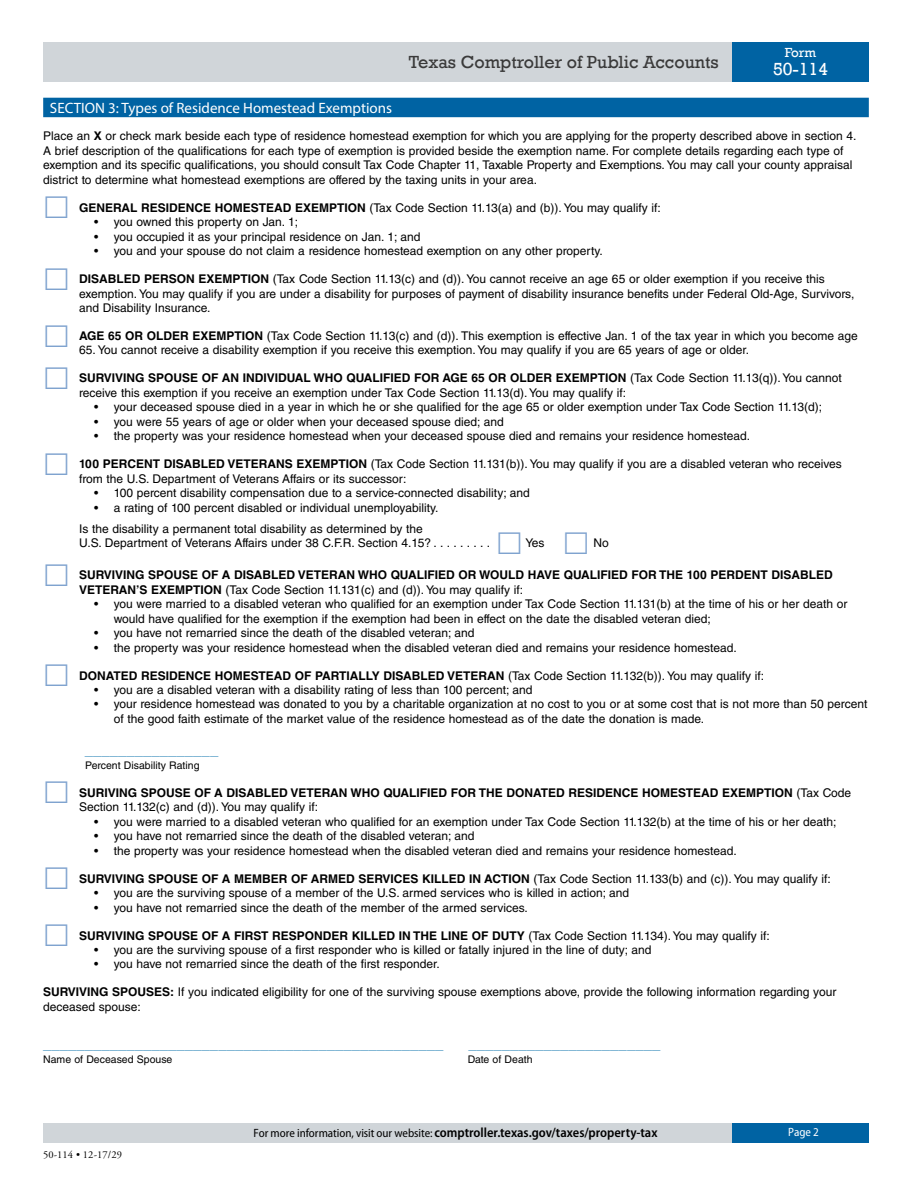
<style>
.page{position:relative;width:918px;height:1188px;background:#fff}
.page>*{position:absolute;margin:0;border:0;box-sizing:border-box;transform-origin:0 0}
.t1{font:18px "Rockwell";color:#3a3a3a}
.t2{font:18px "Rockwell";color:#fff}
.t3{font:15px "Helvetica LT Std";color:#5fa3c9}
.Divider_Bar{font:15px "Myriad Pro";color:#fff}
.t4{font:600 semi-condensed 13.5px "Myriad Pro";color:#000}
.t5{font:13.5px "Rockwell";color:#fff}
.Body_text{font:12px/14.4px "Helvetica LT Std";color:#000}
.temp_box_indent{font:12px/14.4px "Helvetica LT Std";color:#000}
.temp_box_indent-2{font:700 12px/14.4px "Helvetica LT Std";color:#000}
.t6{font:semi-condensed 12px "Myriad Pro";color:#fff}
.t7{font:10.5px "Helvetica LT Std";color:#000}
.t8{font:10.5px "Adobe Garamond Pro";letter-spacing:.01em;color:#000}
.s1{font-weight:700}
.s2{font-weight:400}
.s3{font-weight:400;font-size:12px}
</style>
<div class="page">
<div style="left:43px;top:42px;width:689px;height:39px;background:#d0d5d9"></div>
<div style="left:732px;top:42px;width:137px;height:39px;background:#0063a3"></div>
<div style="left:43px;top:1123px;width:689px;height:19px;background:#d0d5d9"></div>
<div style="left:732px;top:1123px;width:137px;height:19px;background:#0063a3"></div>
<div style="left:43px;top:98px;width:826px;height:19px;background:#0063a3"></div>
<h1 class="t1" style="left:409px;top:51px;width:311px">Texas Comptroller of Public Accounts</h1>
<p class="t5" style="left:785px;top:45px;width:33px">Form</p>
<h1 class="t2" style="left:773px;top:59px;width:57px">50-114</h1>
<h2 class="Divider_Bar" style="left:50px;top:98px;width:344px">SECTION 3: Types of Residence Homestead Exemptions</h2>
<p class="Body_text" style="left:43px;top:129px;width:815px">Place an <span class="s1">X</span> or check mark beside each type of residence homestead exemption for which you are applying for the property described above in section 4.<br>A brief description of the qualifications for each type of exemption is provided beside the exemption name. For complete details regarding each type of exemption and its specific qualifications, you should consult Tax Code Chapter 11, Taxable Property and Exemptions. You may call your county appraisal district to determine what homestead exemptions are offered by the taxing units in your area.</p>
<p class="temp_box_indent" style="left:79px;top:200px;width:583px"><span class="s1">GENERAL RESIDENCE HOMESTEAD EXEMPTION</span> (Tax Code Section 11.13(a) and (b)). You may qualify if:</p>
<p class="Body_text" style="left:94px;top:215px;width:206px">• you owned this property on Jan. 1;</p>
<p class="Body_text" style="left:94px;top:229px;width:328px">• you occupied it as your principal residence on Jan. 1; and</p>
<p class="Body_text" style="left:94px;top:244px;width:510px">• you and your spouse do not claim a residence homestead exemption on any other property.</p>
<p class="temp_box_indent" style="left:79px;top:272px;width:777px"><span class="s1">DISABLED PERSON EXEMPTION</span> (Tax Code Section 11.13(c) and (d)). You cannot receive an age 65 or older exemption if you receive this exemption. You may qualify if you are under a disability for purposes of payment of disability insurance benefits under Federal Old-Age, Survivors, and Disability Insurance.</p>
<p class="temp_box_indent" style="left:79px;top:329px;width:780px"><span class="s1">AGE 65 OR OLDER EXEMPTION</span> (Tax Code Section 11.13(c) and (d)). This exemption is effective Jan. 1 of the tax year in which you become age</p>
<p class="temp_box_indent" style="left:79px;top:343px;width:671px">65. You cannot receive a disability exemption if you receive this exemption. You may qualify if you are 65 years of age or older.</p>
<p class="temp_box_indent" style="left:79px;top:371px;width:764px"><span class="s1">SURVIVING SPOUSE OF AN INDIVIDUAL WHO QUALIFIED FOR AGE 65 OR OLDER EXEMPTION</span> (Tax Code Section 11.13(q)). You cannot receive this exemption if you receive an exemption under Tax Code Section 11.13(d). You may qualify if:</p>
<p class="Body_text" style="left:94px;top:400px;width:730px">• your deceased spouse died in a year in which he or she qualified for the age 65 or older exemption under Tax Code Section 11.13(d);</p>
<p class="Body_text" style="left:94px;top:414px;width:411px">• you were 55 years of age or older when your deceased spouse died; and</p>
<p class="Body_text" style="left:94px;top:429px;width:657px">• the property was your residence homestead when your deceased spouse died and remains your residence homestead.</p>
<p class="temp_box_indent" style="left:79px;top:457px;width:764px"><span class="s1">100 PERCENT DISABLED VETERANS EXEMPTION</span> (Tax Code Section 11.131(b)). You may qualify if you are a disabled veteran who receives from the U.S. Department of Veterans Affairs or its successor:</p>
<p class="Body_text" style="left:94px;top:486px;width:437px">• 100 percent disability compensation due to a service-connected disability; and</p>
<p class="Body_text" style="left:79px;top:497px;width:361px;line-height:21.1px;text-indent:15px">• a rating of 100 percent disabled or individual unemployability.<br>Is the disability a permanent total disability as determined by the</p>
<p class="Body_text" style="left:79px;top:536px;width:359px">U.S. Department of Veterans Affairs under 38 C.F.R. Section 4.15? ........</p>
<p class="Body_text" style="left:526px;top:536px;width:20px">Yes</p>
<p class="Body_text" style="left:593px;top:536px;width:17px">No</p>
<p class="temp_box_indent-2" style="left:79px;top:568px;width:755px">SURVIVING SPOUSE OF A DISABLED VETERAN WHO QUALIFIED OR WOULD HAVE QUALIFIED FOR THE 100 PERDENT DISABLED<br>VETERAN’S EXEMPTION <span class="s2">(Tax Code Section 11.131(c) and (d)). You may qualify if:</span></p>
<p class="Body_text" style="left:114px;top:597px;width:735px;text-indent:-20px">• you were married to a disabled veteran who qualified for an exemption under Tax Code Section 11.131(b) at the time of his or her death or would have qualified for the exemption if the exemption had been in effect on the date the disabled veteran died;</p>
<p class="Body_text" style="left:94px;top:626px;width:382px">• you have not remarried since the death of the disabled veteran; and</p>
<p class="Body_text" style="left:94px;top:640px;width:644px">• the property was your residence homestead when the disabled veteran died and remains your residence homestead.</p>
<p class="temp_box_indent-2" style="left:79px;top:668px;width:686px">DONATED RESIDENCE HOMESTEAD OF PARTIALLY DISABLED VETERAN <span class="s2">(Tax Code Section 11.132(b)). You may qualify if:</span></p>
<p class="Body_text" style="left:94px;top:683px;width:440px">• you are a disabled veteran with a disability rating of less than 100 percent; and</p>
<p class="Body_text" style="left:114px;top:697px;width:755px;text-indent:-20px">• your residence homestead was donated to you by a charitable organization at no cost to you or at some cost that is not more than 50 percent of the good faith estimate of the market value of the residence homestead as of the date the donation is made.</p>
<p class="t3" style="left:85px;top:741px;width:135px">________________</p>
<p class="t7" style="left:85px;top:759px;width:116px">Percent Disability Rating</p>
<p class="temp_box_indent-2" style="left:79px;top:785px;width:774px">SURIVING SPOUSE OF A DISABLED VETERAN WHO QUALIFIED FOR THE DONATED RESIDENCE HOMESTEAD EXEMPTION <span class="s2">(Tax Code<br>Section 11.132(c) and (d)). You may qualify if:</span></p>
<p class="Body_text" style="left:94px;top:814px;width:744px">• you were married to a disabled veteran who qualified for an exemption under Tax Code Section 11.132(b) at the time of his or her death;</p>
<p class="Body_text" style="left:94px;top:829px;width:382px">• you have not remarried since the death of the disabled veteran; and</p>
<p class="Body_text" style="left:94px;top:843px;width:644px">• the property was your residence homestead when the disabled veteran died and remains your residence homestead.</p>
<p class="temp_box_indent-2" style="left:79px;top:871px;width:753px">SURVIVING SPOUSE OF A MEMBER OF ARMED SERVICES KILLED IN ACTION <span class="s2">(Tax Code Section 11.133(b) and (c)). You may qualify if:</span></p>
<p class="Body_text" style="left:94px;top:886px;width:536px">• you are the surviving spouse of a member of the U.S. armed services who is killed in action; and</p>
<p class="Body_text" style="left:94px;top:900px;width:435px">• you have not remarried since the death of the member of the armed services.</p>
<p class="temp_box_indent-2" style="left:79px;top:928px;width:692px">SURVIVING SPOUSE OF A FIRST RESPONDER KILLED IN THE LINE OF DUTY <span class="s2">(Tax Code Section 11.134). You may qualify if:</span></p>
<p class="Body_text" style="left:94px;top:943px;width:559px">• you are the surviving spouse of a first responder who is killed or fatally injured in the line of duty; and</p>
<p class="Body_text" style="left:94px;top:957px;width:347px">• you have not remarried since the death of the first responder.</p>
<p class="temp_box_indent" style="left:43px;top:985px;width:795px"><span class="s1">SURVIVING SPOUSES:</span> If you indicated eligibility for one of the surviving spouse exemptions above, provide the following information regarding your deceased spouse:</p>
<p class="t3" style="left:43px;top:1035px;width:402px">________________________________________________</p>
<p class="t3" style="left:469px;top:1035px;width:193px">_______________________</p>
<p class="t7" style="left:43px;top:1053px;width:131px">Name of Deceased Spouse</p>
<p class="t7" style="left:468px;top:1053px;width:66px">Date of Death</p>
<p class="t8" style="left:43px;top:1149px;width:80px">50-114 • 12-17/29</p>
<p class="t4" style="left:254px;top:1125px;width:405px"><span class="s3">For more information, visit our website:</span> comptroller.texas.gov/taxes/property-tax</p>
<p class="t6" style="left:788px;top:1126px;width:32px">Page 2</p>
</div>
